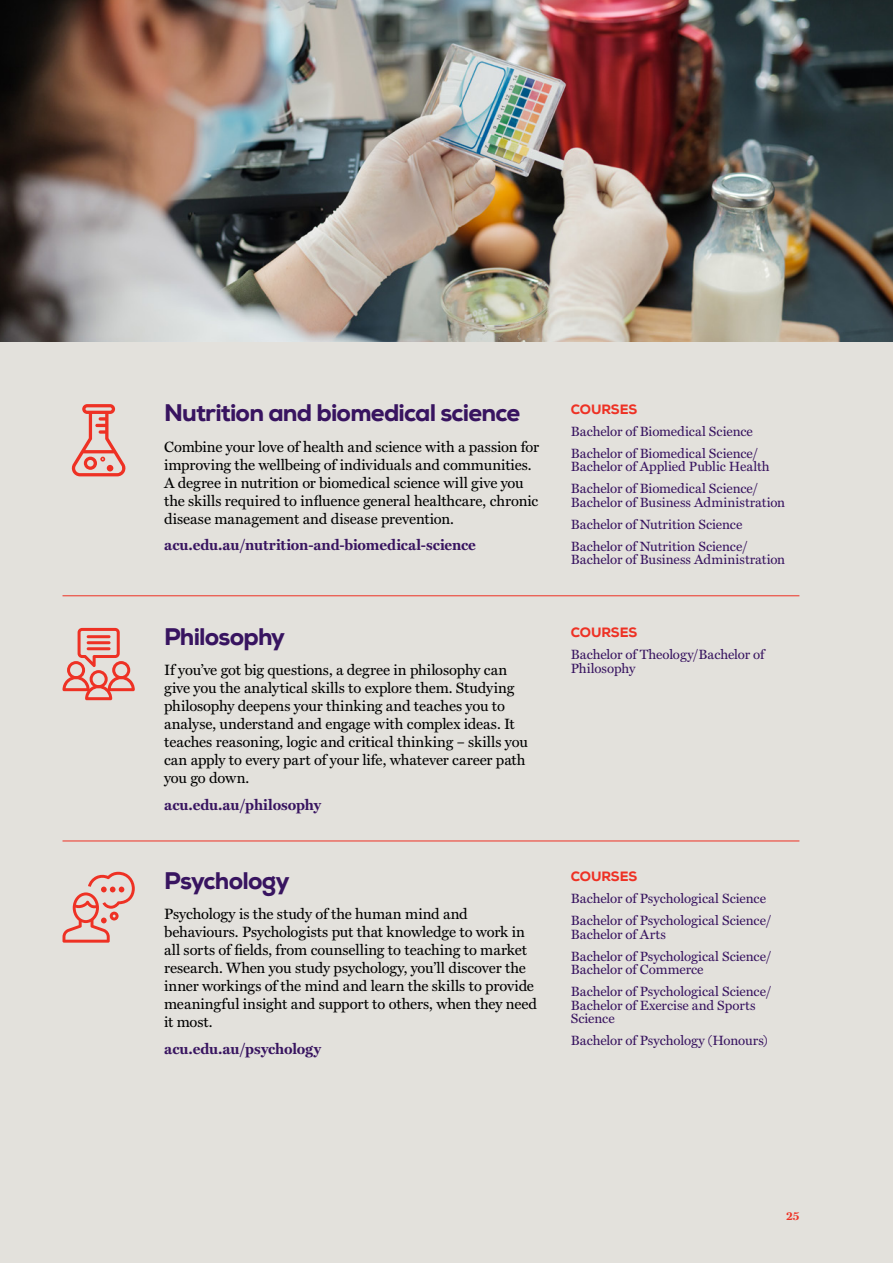
<style>
.page{position:relative;width:893px;height:1263px;background:#e3e1dc}
.page>*{position:absolute;margin:0;border:0;box-sizing:border-box;transform-origin:0 0}
.t1{font:800 24px "Nexa";letter-spacing:-.035em;color:#381460}
.t2{font:15px/18px "Miller Text";letter-spacing:-.005em;color:#000}
.t3{font:700 15px "Miller Text";letter-spacing:-.005em;color:#381460}
.t4{font:13.5px/13.5px "Miller Text";letter-spacing:-.01em;color:#381460}
.t5{font:800 13.5px "Nexa";letter-spacing:-.005em;color:#ee3124}
.t6{font:700 11.25px "Miller Text";color:#ee3124}
</style>
<div class="page">
<img style="left:0;top:0;width:893px;height:341px">
<svg style="left:63px;top:628px;width:72px;height:72px"></svg>
<hr style="left:87px;top:635px;width:24px;height:3px;background:#ee3124">
<hr style="left:87px;top:641px;width:24px;height:3px;background:#ee3124">
<hr style="left:87px;top:647px;width:24px;height:3px;background:#ee3124">
<svg style="left:71px;top:404px;width:55px;height:72px"></svg>
<hr style="left:63px;top:840px;width:736px;height:1px;background:#ee3124">
<hr style="left:63px;top:595px;width:736px;height:1px;background:#ee3124">
<svg style="left:63px;top:872px;width:72px;height:71px"></svg>
<p class="t1" style="left:164px;top:397px;width:358px">Nutrition and biomedical science</p>
<p class="t2" style="left:164px;top:436px;width:376px">Combine your love of health and science with a passion for improving the wellbeing of individuals and communities.<br>A degree in nutrition or biomedical science will give you the skills required to influence general healthcare, chronic disease management and disease prevention.</p>
<p class="t3" style="left:164px;top:533px;width:313px">acu.edu.au/nutrition-and-biomedical-science</p>
<p class="t1" style="left:164px;top:621px;width:122px">Philosophy</p>
<p class="t2" style="left:164px;top:660px;width:365px">If you’ve got big questions, a degree in philosophy can give you the analytical skills to explore them. Studying philosophy deepens your thinking and teaches you to analyse, understand and engage with complex ideas. It teaches reasoning, logic and critical thinking – skills you can apply to every part of your life, whatever career path you go down.</p>
<p class="t3" style="left:164px;top:793px;width:159px">acu.edu.au/philosophy</p>
<p class="t1" style="left:164px;top:865px;width:127px">Psychology</p>
<p class="t2" style="left:164px;top:904px;width:375px">Psychology is the study of the human mind and behaviours. Psychologists put that knowledge to work in all sorts of fields, from counselling to teaching to market research. When you study psychology, you’ll discover the inner workings of the mind and learn the skills to provide meaningful insight and support to others, when they need it most.</p>
<p class="t3" style="left:164px;top:1037px;width:159px">acu.edu.au/psychology</p>
<p class="t5" style="left:571px;top:400px;width:68px">COURSES</p>
<p class="t4" style="left:571px;top:423px;width:184px">Bachelor of Biomedical Science</p>
<p class="t4" style="left:571px;top:445px;width:200px">Bachelor of Biomedical Science/<br>Bachelor of Applied Public Health</p>
<p class="t4" style="left:571px;top:481px;width:216px">Bachelor of Biomedical Science/<br>Bachelor of Business Administration</p>
<p class="t4" style="left:571px;top:516px;width:173px">Bachelor of Nutrition Science</p>
<p class="t4" style="left:571px;top:538px;width:216px">Bachelor of Nutrition Science/<br>Bachelor of Business Administration</p>
<p class="t5" style="left:571px;top:624px;width:68px">COURSES</p>
<p class="t4" style="left:571px;top:647px;width:195px">Bachelor of Theology/Bachelor of<br>Philosophy</p>
<p class="t5" style="left:571px;top:868px;width:68px">COURSES</p>
<p class="t4" style="left:571px;top:891px;width:197px">Bachelor of Psychological Science</p>
<p class="t4" style="left:571px;top:913px;width:202px">Bachelor of Psychological Science/<br>Bachelor of Arts</p>
<p class="t4" style="left:571px;top:948px;width:202px">Bachelor of Psychological Science/<br>Bachelor of Commerce</p>
<p class="t4" style="left:571px;top:984px;width:202px">Bachelor of Psychological Science/<br>Bachelor of Exercise and Sports<br>Science</p>
<p class="t4" style="left:571px;top:1033px;width:199px">Bachelor of Psychology (Honours)</p>
<p class="t6" style="left:786px;top:1207px;width:15px">25</p>
</div>
